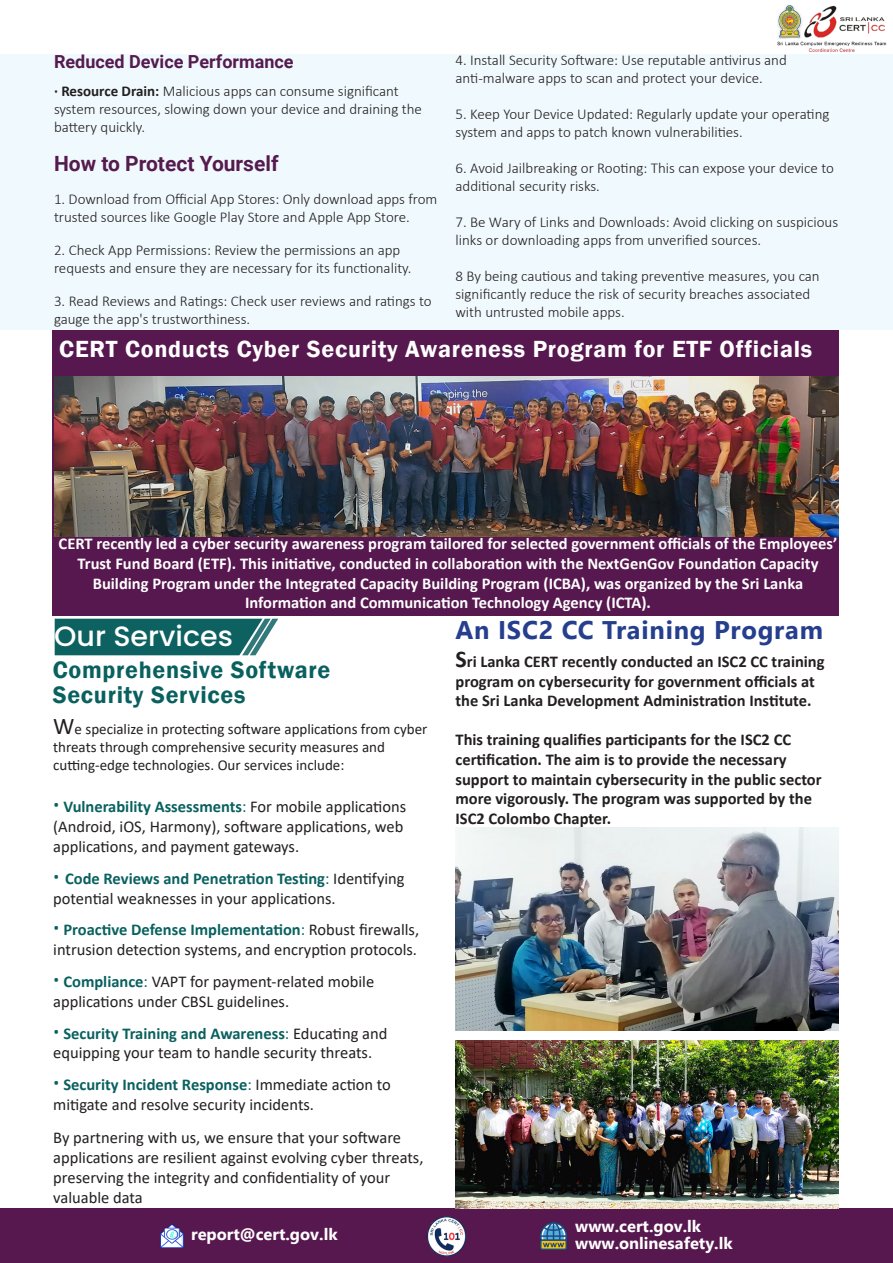
<style>
.page{position:relative;width:893px;height:1263px;background:#fff}
.page>*{position:absolute;margin:0;border:0;box-sizing:border-box;transform-origin:0 0}
.t1{font:500 27.9px "Poppins";color:#fff}
.t2{font:700 25.5px "Leelawadee UI";letter-spacing:.03em;color:#253f8e}
.t3{font:600 24.45px "Franklin Gothic";letter-spacing:.03em;color:#09615f}
.t4{font:600 24px "Franklin Gothic";letter-spacing:.03em;color:#fff}
.t5{font:700 21px "Roboto";color:#551b4f}
.t6{font:700 18px "Roboto";color:#551b4f}
.t7{font:16.5px/19.8px "Calibri";color:#231f20}
.t8{font:700 16.5px/19.5px "Calibri";color:#231f20}
.t9{font:700 16.5px/19.8px "Calibri";color:#fff;text-align:center}
.t10{font:700 16.5px "Calibri";color:#09615f}
.t11{font:700 16.5px "Microsoft New Tai Lue";color:#fff}
.t12{font:300 15px/18px "Calibri";color:#231f20}
.t13{font:15px/18px "Calibri";color:#231f20}
.s1{font-weight:700}
.s2{font-size:24px}
.s3{font-weight:400}
.s4{font-weight:400;color:#231f20}
.s5{font-weight:700;font-size:24px;color:#09615f}
.s6{font-weight:700;color:#09615f}
.s7{color:#09615f}
</style>
<div class="page">
<div style="left:53px;top:330px;width:786px;height:286px;background:#57184f"></div>
<div style="left:0;top:54px;width:893px;height:276px;background:#f0f9fd"></div>
<div style="left:0;top:1209px;width:893px;height:54px;background:#57184f"></div>
<img style="left:160px;top:1224px;width:24px;height:24px">
<img style="left:540px;top:1223px;width:27px;height:26px">
<img style="left:426px;top:1216px;width:41px;height:40px">
<img style="left:777px;top:5px;width:110px;height:47px">
<img style="left:455px;top:828px;width:384px;height:202px">
<img style="left:455px;top:1041px;width:384px;height:168px">
<img style="left:54px;top:376px;width:785px;height:161px">
<svg style="left:55px;top:619px;width:223px;height:36px"></svg>
<p class="t6" style="left:54px;top:48px;width:241px">Reduced Device Performance</p>
<p class="t12" style="left:54px;top:82px;width:369px"><span class="s1">· Resource Drain:</span> Malicious apps can consume significant system resources, slowing down your device and draining the battery quickly.</p>
<p class="t5" style="left:54px;top:149px;width:226px">How to Protect Yourself</p>
<p class="t12" style="left:54px;top:190px;width:385px">1. Download from Official App Stores: Only download apps from trusted sources like Google Play Store and Apple App Store.</p>
<p class="t12" style="left:54px;top:241px;width:348px">2. Check App Permissions: Review the permissions an app</p>
<p class="t12" style="left:54px;top:259px;width:359px">requests and ensure they are necessary for its functionality.</p>
<p class="t12" style="left:54px;top:292px;width:379px">3. Read Reviews and Ratings: Check user reviews and ratings to gauge the app's trustworthiness.</p>
<p class="t12" style="left:455px;top:51px;width:333px">4. Install Security Software: Use reputable antivirus and</p>
<p class="t12" style="left:455px;top:69px;width:309px">anti-malware apps to scan and protect your device.</p>
<p class="t12" style="left:455px;top:105px;width:376px">5. Keep Your Device Updated: Regularly update your operating system and apps to patch known vulnerabilities.</p>
<p class="t12" style="left:455px;top:159px;width:380px">6. Avoid Jailbreaking or Rooting: This can expose your device to additional security risks.</p>
<p class="t12" style="left:455px;top:213px;width:384px">7. Be Wary of Links and Downloads: Avoid clicking on suspicious links or downloading apps from unverified sources.</p>
<p class="t12" style="left:455px;top:267px;width:366px">8 By being cautious and taking preventive measures, you can significantly reduce the risk of security breaches associated with untrusted mobile apps.</p>
<p class="t4" style="left:59px;top:334px;width:754px">CERT Conducts Cyber Security Awareness Program for ETF Officials</p>
<p class="t9" style="left:59px;top:533px;width:780px">CERT recently led a cyber security awareness program tailored for selected government officials of the Employees’<br>Trust Fund Board (ETF). This initiative, conducted in collaboration with the NextGenGov Foundation Capacity</p>
<p class="t9" style="left:93px;top:573px;width:712px">Building Program under the Integrated Capacity Building Program (ICBA), was organized by the Sri Lanka</p>
<p class="t9" style="left:245px;top:593px;width:407px">Information and Communication Technology Agency (ICTA).</p>
<p class="t1" style="left:54px;top:620px;width:180px">Our Services</p>
<p class="t3" style="left:53px;top:654px;width:279px">Comprehensive Software</p>
<p class="t3" style="left:53px;top:680px;width:194px">Security Services</p>
<p class="t13" style="left:53px;top:720px;width:376px"><span class="s2">W</span>e specialize in protecting software applications from cyber threats through comprehensive security measures and</p>
<p class="t13" style="left:53px;top:756px;width:293px">cutting-edge technologies. Our services include:</p>
<p class="t10" style="left:53px;top:795px;width:354px"><span class="s2">·</span> Vulnerability Assessments<span class="s3">:</span> <span class="s4">For mobile applications</span></p>
<p class="t7" style="left:53px;top:816px;width:352px">(Android, iOS, Harmony), software applications, web applications, and payment gateways.</p>
<p class="t10" style="left:53px;top:866px;width:353px"><span class="s2">·</span> Code Reviews and Penetration Testing<span class="s3">:</span> <span class="s4">Identifying</span></p>
<p class="t7" style="left:53px;top:888px;width:284px">potential weaknesses in your applications.</p>
<p class="t7" style="left:53px;top:919px;width:367px"><span class="s5">·</span> <span class="s6">Proactive Defense Implementation</span><span class="s7">:</span> Robust firewalls, intrusion detection systems, and encryption protocols.</p>
<p class="t7" style="left:53px;top:971px;width:322px"><span class="s5">·</span> <span class="s6">Compliance</span><span class="s7">:</span> VAPT for payment-related mobile</p>
<p class="t7" style="left:53px;top:991px;width:237px">applications under CBSL guidelines.</p>
<p class="t10" style="left:53px;top:1021px;width:336px"><span class="s2">·</span> Security Training and Awareness<span class="s3">:</span> <span class="s4">Educating and</span></p>
<p class="t7" style="left:53px;top:1042px;width:320px">equipping your team to handle security threats.</p>
<p class="t10" style="left:53px;top:1073px;width:339px"><span class="s2">·</span> Security Incident Response<span class="s3">:</span> <span class="s4">Immediate action to</span></p>
<p class="t7" style="left:53px;top:1094px;width:262px">mitigate and resolve security incidents.</p>
<p class="t7" style="left:53px;top:1127px;width:372px">By partnering with us, we ensure that your software applications are resilient against evolving cyber threats, preserving the integrity and confidentiality of your</p>
<p class="t7" style="left:53px;top:1187px;width:91px">valuable data</p>
<p class="t11" style="left:191px;top:1224px;width:148px">report@cert.gov.lk</p>
<p class="t2" style="left:455px;top:611px;width:369px">An ISC2 CC Training Program</p>
<p class="t8" style="left:455px;top:652px;width:371px"><span class="s2">S</span>ri Lanka CERT recently conducted an ISC2 CC training program on cybersecurity for government officials at the Sri Lanka Development Administration Institute.</p>
<p class="t8" style="left:455px;top:730px;width:337px">This training qualifies participants for the ISC2 CC</p>
<p class="t8" style="left:455px;top:749px;width:333px">certification. The aim is to provide the necessary</p>
<p class="t8" style="left:455px;top:769px;width:368px">support to maintain cybersecurity in the public sector more vigorously. The program was supported by the<br>ISC2 Colombo Chapter.</p>
<p class="t11" style="left:575px;top:1217px;width:127px">www.cert.gov.lk</p>
<p class="t11" style="left:575px;top:1233px;width:159px">www.onlinesafety.lk</p>
</div>
